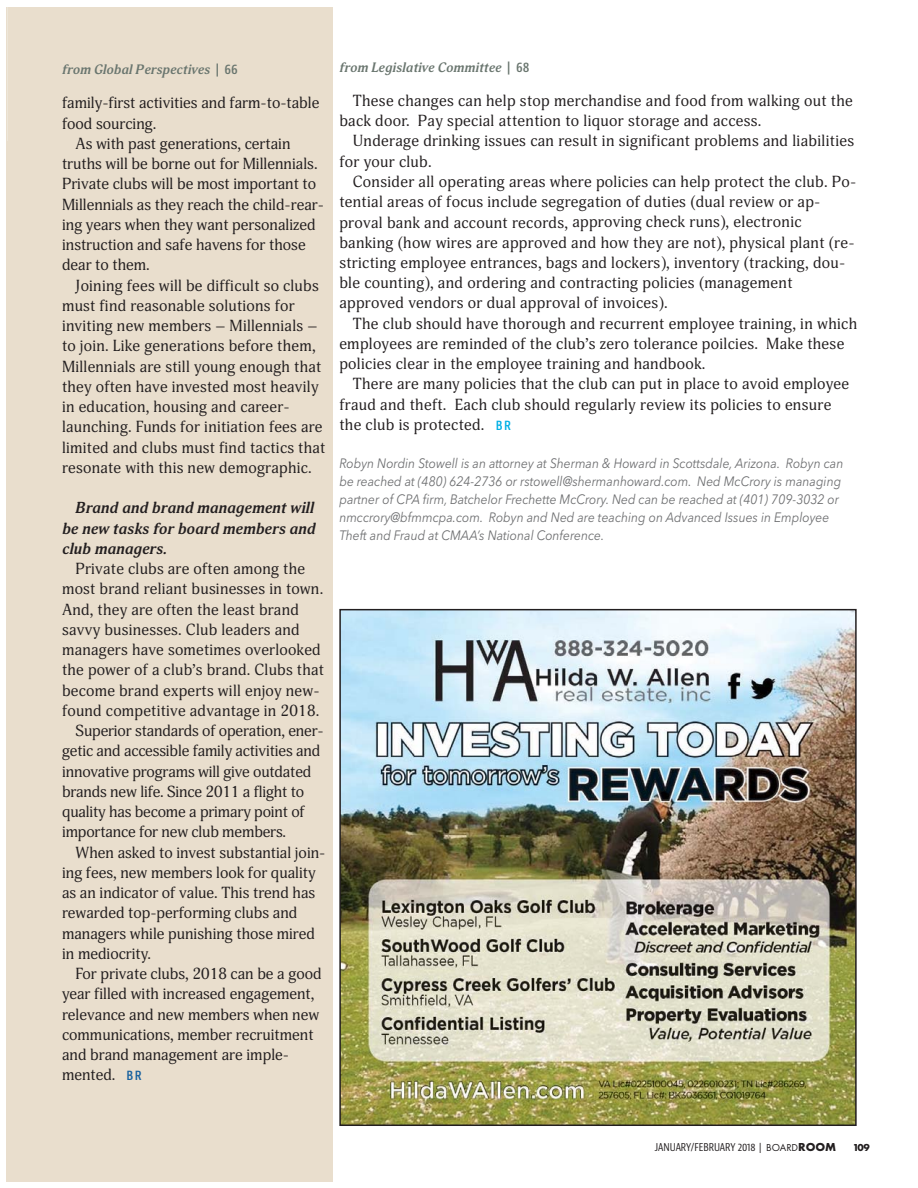
<style>
.page{position:relative;width:918px;height:1188px;background:#fff}
.page>*{position:absolute;margin:0;border:0;box-sizing:border-box;transform-origin:0 0}
.t1{font:15.75px/20.2px "Adonis";letter-spacing:.015em;color:#231f20}
.t2{font:15.75px "Adonis";letter-spacing:-.01em;color:#231f20}
.t3{font:italic 700 15.75px/20.2px "Adonis";color:#231f20;text-align:justify}
.t4{font:italic 13.5px/18px "Avenir Next";color:#6d6e70;scale:.9 1}
.t5{font:italic 700 13.5px "Adonis";color:#6a766f}
.t6{font:condensed 10.5px "Bernina Sans";color:#231f20}
.t7{font:700 10.5px "Futura PT";color:#231f20}
.s1{font-family:"Bernina Sans";font-weight:600;font-style:normal;font-stretch:condensed}
.s2{font-family:"Bernina Sans";font-weight:600;font-stretch:condensed;font-size:13.5px;color:#17619f}
.s3{font-family:"Bernina Sans";font-weight:600;font-stretch:condensed;font-size:13.5px;color:#00b0e5}
.s4{font-family:"Futura PT";font-stretch:normal}
.s5{font-family:"Futura PT";font-weight:700;font-stretch:normal;font-size:12px}
</style>
<div class="page">
<div style="left:7px;top:7px;width:326px;height:1174px;background:#e9decd"></div>
<img style="left:342px;top:612px;width:512px;height:511px">
<div style="left:339px;top:609px;width:518px;height:517px;border:2px solid #231f20"></div>
<hr style="left:7px;top:7px;width:1px;height:134px;background:#ede6d9">
<p class="t5" style="left:62px;top:64px;width:177px">from Global Perspectives <span class="s1">| 66</span></p>
<p class="t1" style="left:62px;top:94px;width:259px">family-first activities and farm-to-table</p>
<p class="t1" style="left:62px;top:115px;width:96px">food sourcing.</p>
<p class="t1" style="left:76px;top:135px;width:216px">As with past generations, certain</p>
<p class="t1" style="left:62px;top:155px;width:257px">truths will be borne out for Millennials.</p>
<p class="t1" style="left:62px;top:175px;width:256px">Private clubs will be most important to</p>
<p class="t1" style="left:62px;top:196px;width:264px">Millennials as they reach the child-rear-</p>
<p class="t1" style="left:62px;top:216px;width:255px">ing years when they want personalized</p>
<p class="t1" style="left:62px;top:236px;width:245px">instruction and safe havens for those</p>
<p class="t1" style="left:62px;top:256px;width:89px">dear to them.</p>
<p class="t1" style="left:76px;top:277px;width:245px">Joining fees will be difficult so clubs</p>
<p class="t1" style="left:62px;top:297px;width:234px">must find reasonable solutions for</p>
<p class="t1" style="left:62px;top:317px;width:257px">inviting new members – Millennials –</p>
<p class="t1" style="left:62px;top:337px;width:255px">to join. Like generations before them,</p>
<p class="t1" style="left:62px;top:358px;width:261px">Millennials are still young enough that</p>
<p class="t1" style="left:62px;top:378px;width:258px">they often have invested most heavily</p>
<p class="t1" style="left:62px;top:398px;width:229px">in education, housing and career-</p>
<p class="t1" style="left:62px;top:418px;width:262px">launching. Funds for initiation fees are</p>
<p class="t1" style="left:62px;top:439px;width:265px">limited and clubs must find tactics that</p>
<p class="t1" style="left:62px;top:459px;width:251px">resonate with this new demographic.</p>
<p class="t3" style="left:62px;top:499px;width:255px;text-indent:13px">Brand and brand management will be new tasks for board members and club managers.</p>
<p class="t1" style="left:76px;top:560px;width:231px">Private clubs are often among the</p>
<p class="t1" style="left:62px;top:580px;width:263px">most brand reliant businesses in town.</p>
<p class="t1" style="left:62px;top:601px;width:238px">And, they are often the least brand</p>
<p class="t1" style="left:62px;top:621px;width:239px">savvy businesses. Club leaders and</p>
<p class="t1" style="left:62px;top:641px;width:260px">managers have sometimes overlooked</p>
<p class="t1" style="left:62px;top:661px;width:264px">the power of a club’s brand. Clubs that</p>
<p class="t1" style="left:62px;top:682px;width:259px">become brand experts will enjoy new-</p>
<p class="t1" style="left:62px;top:702px;width:259px">found competitive advantage in 2018.</p>
<p class="t2" style="left:76px;top:725px;width:250px">Superior standards of operation, ener-</p>
<p class="t2" style="left:62px;top:745px;width:260px">getic and accessible family activities and</p>
<p class="t2" style="left:62px;top:765px;width:251px">innovative programs will give outdated</p>
<p class="t2" style="left:62px;top:785px;width:244px">brands new life. Since 2011 a flight to</p>
<p class="t2" style="left:62px;top:806px;width:244px">quality has become a primary point of</p>
<p class="t2" style="left:62px;top:826px;width:226px">importance for new club members.</p>
<p class="t1" style="left:76px;top:844px;width:252px">When asked to invest substantial join-</p>
<p class="t1" style="left:62px;top:864px;width:255px">ing fees, new members look for quality</p>
<p class="t1" style="left:62px;top:884px;width:255px">as an indicator of value. This trend has</p>
<p class="t1" style="left:62px;top:904px;width:237px">rewarded top-performing clubs and</p>
<p class="t1" style="left:62px;top:925px;width:254px">managers while punishing those mired</p>
<p class="t1" style="left:62px;top:945px;width:91px">in mediocrity.</p>
<p class="t1" style="left:76px;top:965px;width:248px">For private clubs, 2018 can be a good</p>
<p class="t1" style="left:62px;top:985px;width:254px">year filled with increased engagement,</p>
<p class="t1" style="left:62px;top:1006px;width:259px">relevance and new members when new</p>
<p class="t1" style="left:62px;top:1026px;width:253px">communications, member recruitment</p>
<p class="t1" style="left:62px;top:1046px;width:229px">and brand management are imple-</p>
<p class="t1" style="left:62px;top:1066px;width:81px">mented. <span class="s2">BR</span></p>
<p class="t5" style="left:339px;top:62px;width:192px">from Legislative Committee <span class="s1">| 68</span></p>
<p class="t1" style="left:339px;top:92px;width:515px;text-indent:13px">These changes can help stop merchandise and food from walking out the back door. Pay special attention to liquor storage and access.</p>
<p class="t1" style="left:339px;top:133px;width:516px;text-indent:13px">Underage drinking issues can result in significant problems and liabilities for your club.</p>
<p class="t1" style="left:339px;top:173px;width:519px;text-indent:13px">Consider all operating areas where policies can help protect the club. Po&shy;tential areas of focus include segregation of duties (dual review or ap&shy;proval bank and account records, approving check runs), electronic banking (how wires are approved and how they are not), physical plant (re&shy;stricting employee entrances, bags and lockers), inventory (tracking, dou&shy;ble counting), and ordering and contracting policies (management approved vendors or dual approval of invoices).</p>
<p class="t1" style="left:339px;top:315px;width:519px;text-indent:13px">The club should have thorough and recurrent employee training, in which employees are reminded of the club’s zero tolerance poilcies. Make these policies clear in the employee training and handbook.</p>
<p class="t1" style="left:339px;top:376px;width:511px;text-indent:13px">There are many policies that the club can put in place to avoid employee fraud and theft. Each club should regularly review its policies to ensure the club is protected. <span class="s3">BR</span></p>
<p class="t4" style="left:339px;top:456px;width:562px">Robyn Nordin Stowell is an attorney at Sherman &amp; Howard in Scottsdale, Arizona. Robyn can be reached at (480) 624-2736 or rstowell@shermanhoward.com. Ned McCrory is managing partner of CPA firm, Batchelor Frechette McCrory. Ned can be reached at (401) 709-3032 or nmccrory@bfmmcpa.com. Robyn and Ned are teaching on Advanced Issues in Employee Theft and Fraud at CMAA’s National Conference.</p>
<p class="t6" style="left:655px;top:1143px;width:183px">JANUARY/FEBRUARY 2018 | <span class="s4">BOARD</span><span class="s5">ROOM</span></p>
<p class="t7" style="left:853px;top:1141px;width:18px">109</p>
</div>
